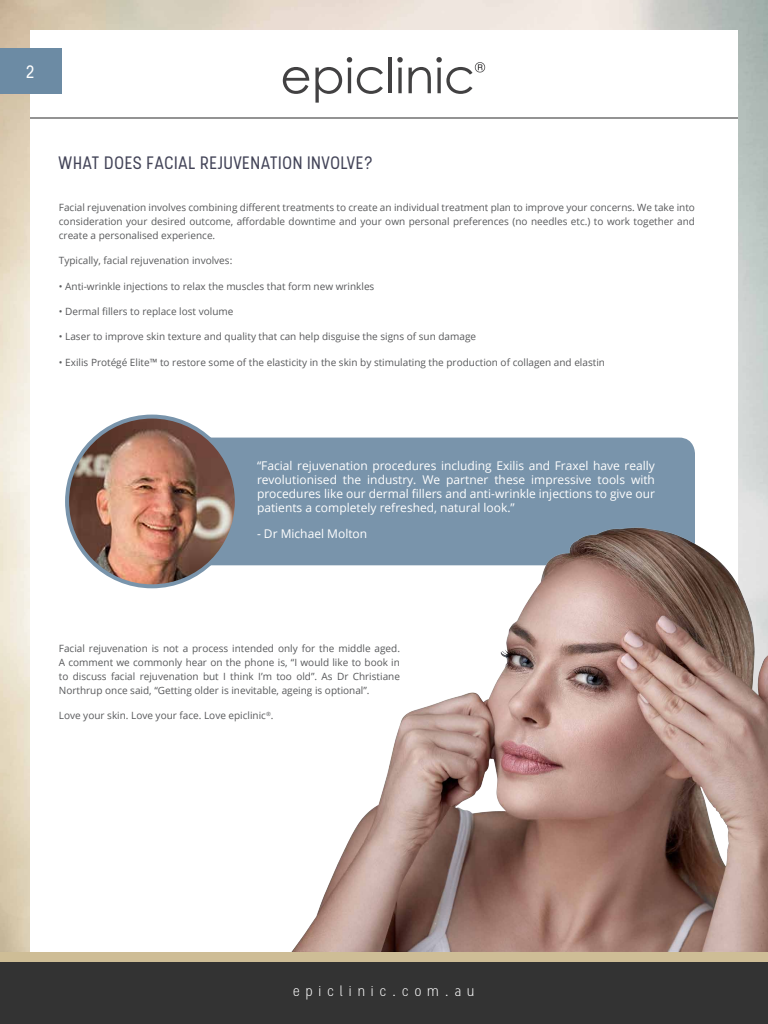
<style>
.page{position:relative;width:768px;height:1024px;background:#fff}
.page>*{position:absolute;margin:0;border:0;box-sizing:border-box;transform-origin:0 0}
.t1{font:18px "Stellar";color:#434458}
.t2{font:18px "Stellar";color:#fff}
.t3{font:300 14.1px "Stellar";letter-spacing:.39em;color:#fff}
.t4{font:12px/14px "Open Sans";color:#fff;text-align:justify}
.t5{font:10px/14px "Open Sans";color:#58595b;text-align:justify}
</style>
<div class="page">
<svg style="left:283px;top:67px;width:26px;height:27px"></svg>
<svg style="left:315px;top:57px;width:68px;height:46px"></svg>
<hr style="left:389px;top:58px;width:3px;height:35px;background:#424142">
<svg style="left:397px;top:57px;width:6px;height:36px"></svg>
<svg style="left:409px;top:57px;width:76px;height:37px"></svg>
<hr style="left:30px;top:118px;width:708px;height:1px;background:#000">
<div style="left:0;top:955px;width:768px;height:69px;background:#333"></div>
<div style="left:0;top:952px;width:768px;height:10px;background:#cebd96"></div>
<div style="left:171px;top:438px;width:524px;height:127px;background:#7994ab;border-radius:16px"></div>
<img style="left:67px;top:417px;width:170px;height:169px;border-radius:85px">
<div style="left:65px;top:415px;width:174px;height:173px;border:4px solid #7994ab;border-radius:50%"></div>
<img style="left:274px;top:512px;width:494px;height:440px">
<div style="left:0;top:48px;width:62px;height:45px;background:#6c8ba4"></div>
<h1 class="t2" style="left:26px;top:61px;width:11px">2</h1>
<h1 class="t1" style="left:59px;top:152px;width:316px">WHAT DOES FACIAL REJUVENATION INVOLVE?</h1>
<p class="t5" style="left:59px;top:200px;width:638px">Facial rejuvenation involves combining different treatments to create an individual treatment plan to improve your concerns. We take into consideration your desired outcome, affordable downtime and your own personal preferences (no needles etc.) to work together and create a personalised experience.</p>
<p class="t5" style="left:59px;top:253px;width:175px">Typically, facial rejuvenation involves:</p>
<p class="t5" style="left:59px;top:279px;width:317px">• Anti-wrinkle injections to relax the muscles that form new wrinkles</p>
<p class="t5" style="left:59px;top:304px;width:176px">• Dermal fillers to replace lost volume</p>
<p class="t5" style="left:59px;top:329px;width:419px">• Laser to improve skin texture and quality that can help disguise the signs of sun damage</p>
<p class="t5" style="left:59px;top:355px;width:548px">• Exilis Protégé Elite™ to restore some of the elasticity in the skin by stimulating the production of collagen and elastin</p>
<p class="t4" style="left:257px;top:459px;width:400px">“Facial rejuvenation procedures including Exilis and Fraxel have really revolutionised the industry. We partner these impressive tools with procedures like our dermal fillers and anti-wrinkle injections to give our patients a completely refreshed, natural look.”</p>
<p class="t4" style="left:257px;top:526px;width:112px">- Dr Michael Molton</p>
<p class="t5" style="left:59px;top:641px;width:343px">Facial rejuvenation is not a process intended only for the middle aged.<br>A comment we commonly hear on the phone is, “I would like to book in to discuss facial rejuvenation but I think I’m too old”. As Dr Christiane Northrup once said, “Getting older is inevitable, ageing is optional”.</p>
<p class="t5" style="left:59px;top:708px;width:216px">Love your skin. Love your face. Love epiclinic<sup>®</sup>.</p>
<h2 class="t3" style="left:293px;top:983px;width:183px">epiclinic.com.au</h2>
</div>
